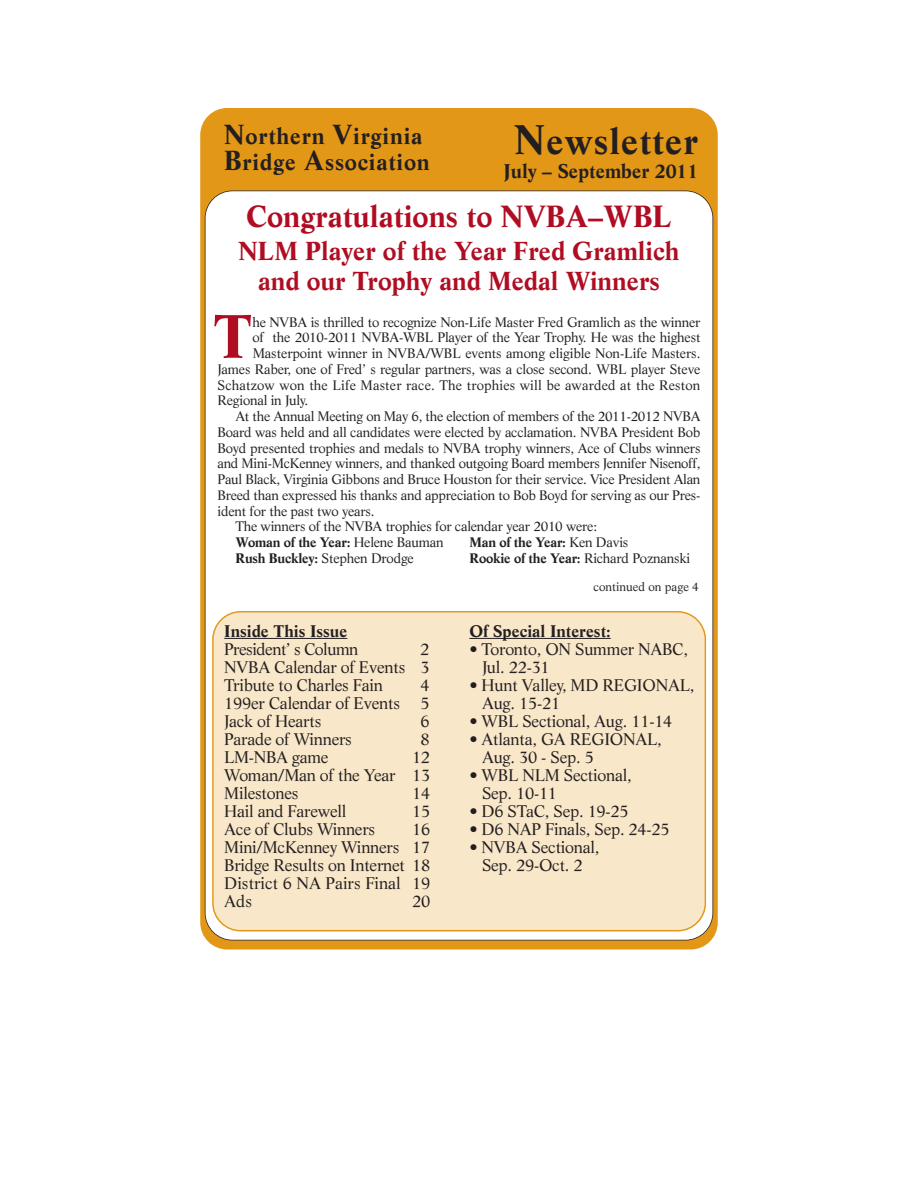
<style>
.page{position:relative;width:918px;height:1188px;background:#fff}
.page>*{position:absolute;margin:0;border:0;box-sizing:border-box;transform-origin:0 0}
.t1{font:700 60px "Life";color:#b00c22}
.t2{font:700 36px "Life";letter-spacing:.03em;color:#231f20}
.t3{font:700 30px "Life";color:#b00c22}
.t4{font:700 25.5px/30.6px "Life";color:#b00c22;text-align:center}
.t5{font:700 22.5px/25.5px "Life";letter-spacing:.035em;color:#231f20}
.t6{font:700 19.5px "Life";color:#231f20}
.t7{font:16.5px/18px "Life";letter-spacing:-.015em;color:#231f20;text-align:justify}
.t8{font:700 16.5px "Life";color:#231f20}
.t9{font:13.5px "Life";letter-spacing:-.015em;color:#231f20}
.t10{font:700 13.5px "Life";letter-spacing:-.015em;color:#231f20}
.t11{font:13.5px "Life";letter-spacing:.01em;color:#231f20}
.t12{font:12px "Life";color:#231f20}
.s1{font-size:27px}
.s2{font-size:40.5px}
.s3{font-weight:400}
.s4{font-weight:700}
</style>
<div class="page">
<div style="left:200px;top:108px;width:518px;height:842px;background:#e39716;border-radius:27px"></div>
<div style="left:205px;top:191px;width:508px;height:749px;background:#fff;border-radius:27px"></div>
<div style="left:212px;top:611px;width:494px;height:320px;background:#f9e7c9"></div>
<hr style="left:224px;top:638px;width:123px;height:1px;background:#231f20">
<hr style="left:469px;top:638px;width:142px;height:1px;background:#231f20">
<h3 class="t5" style="left:224px;top:125px;width:207px"><span class="s1">N</span>orthern <span class="s1">V</span>irginia<br><span class="s1">B</span>ridge <span class="s1">A</span>ssociation</h3>
<h2 class="t2" style="left:515px;top:126px;width:185px"><span class="s2">N</span>ewsletter</h2>
<h3 class="t6" style="left:504px;top:163px;width:196px">July – September 2011</h3>
<h3 class="t3" style="left:246px;top:204px;width:427px">Congratulations to NVBA–WBL</h3>
<h3 class="t4" style="left:239px;top:238px;width:442px">NLM Player of the Year Fred Gramlich and our Trophy and Medal Winners</h3>
<h1 class="t1" style="left:213px;top:312px;width:42px">T</h1>
<p class="t9" style="left:253px;top:316px;width:449px">he NVBA is thrilled to recognize Non-Life Master Fred Gramlich as the winner</p>
<p class="t9" style="left:253px;top:332px;width:449px">of the 2010-2011 NVBA-WBL Player of the Year Trophy. He was the highest</p>
<p class="t9" style="left:253px;top:348px;width:449px">Masterpoint winner in NVBA/WBL events among eligible Non-Life Masters.</p>
<p class="t9" style="left:217px;top:364px;width:484px">James Raber, one of Fred’ s regular partners, was a close second. WBL player Steve</p>
<p class="t11" style="left:217px;top:379px;width:485px">Schatzow won the Life Master race. The trophies will be awarded at the Reston</p>
<p class="t9" style="left:217px;top:395px;width:92px">Regional in July.</p>
<p class="t9" style="left:235px;top:411px;width:467px">At the Annual Meeting on May 6, the election of members of the 2011-2012 NVBA</p>
<p class="t9" style="left:217px;top:427px;width:484px">Board was held and all candidates were elected by acclamation. NVBA President Bob</p>
<p class="t9" style="left:217px;top:442px;width:484px">Boyd presented trophies and medals to NVBA trophy winners, Ace of Clubs winners</p>
<p class="t9" style="left:217px;top:458px;width:485px">and Mini-McKenney winners, and thanked outgoing Board members Jennifer Nisenoff,</p>
<p class="t9" style="left:217px;top:474px;width:484px">Paul Black, Virginia Gibbons and Bruce Houston for their service. Vice President Alan</p>
<p class="t9" style="left:217px;top:490px;width:484px">Breed than expressed his thanks and appreciation to Bob Boyd for serving as our Pres-</p>
<p class="t9" style="left:217px;top:505px;width:159px">ident for the past two years.</p>
<p class="t9" style="left:235px;top:521px;width:363px">The winners of the NVBA trophies for calendar year 2010 were:</p>
<p class="t10" style="left:235px;top:537px;width:210px">Woman of the Year: <span class="s3">Helene Bauman</span></p>
<p class="t10" style="left:469px;top:537px;width:160px">Man of the Year: <span class="s3">Ken Davis</span></p>
<p class="t9" style="left:235px;top:553px;width:180px"><span class="s4">Rush Buckley:</span> Stephen Drodge</p>
<p class="t10" style="left:469px;top:553px;width:222px">Rookie of the Year: <span class="s3">Richard Poznanski</span></p>
<p class="t8" style="left:224px;top:624px;width:125px">Inside This Issue</p>
<p class="t7" style="left:224px;top:641px;width:136px">President’ s Column</p>
<p class="t7" style="left:224px;top:641px;width:207px;text-indent:196px">2<br>NVBA Calendar of Events 3<br>Tribute to Charles Fain</p>
<p class="t7" style="left:224px;top:677px;width:207px;text-indent:196px">4<br>199er Calendar of Events 5<br>Jack of Hearts</p>
<p class="t7" style="left:421px;top:713px;width:11px">6</p>
<p class="t7" style="left:224px;top:731px;width:129px">Parade of Winners</p>
<p class="t7" style="left:421px;top:731px;width:11px">8</p>
<p class="t7" style="left:224px;top:749px;width:106px">LM-NBA game</p>
<p class="t7" style="left:224px;top:749px;width:207px;text-indent:188px">12<br>Woman/Man of the Year 13<br>Milestones</p>
<p class="t7" style="left:412px;top:785px;width:20px">14</p>
<p class="t7" style="left:224px;top:803px;width:124px">Hail and Farewell</p>
<p class="t7" style="left:412px;top:803px;width:20px">15</p>
<p class="t7" style="left:224px;top:821px;width:153px">Ace of Clubs Winners</p>
<p class="t7" style="left:224px;top:821px;width:208px;text-indent:188px">16<br>Mini/McKenney Winners 17<br>Bridge Results on Internet 18<br>District 6 NA Pairs Final 19<br>Ads</p>
<p class="t7" style="left:412px;top:893px;width:20px">20</p>
<p class="t12" style="left:594px;top:582px;width:107px">continued on page 4</p>
<p class="t8" style="left:469px;top:624px;width:143px">Of Special Interest:</p>
<p class="t7" style="left:482px;top:641px;width:207px;text-indent:-13px">• Toronto, ON Summer NABC,<br>Jul. 22-31</p>
<p class="t7" style="left:482px;top:677px;width:214px;text-indent:-13px">• Hunt Valley, MD REGIONAL,<br>Aug. 15-21</p>
<p class="t7" style="left:469px;top:713px;width:205px">• WBL Sectional, Aug. 11-14</p>
<p class="t7" style="left:482px;top:731px;width:181px;text-indent:-13px">• Atlanta, GA REGIONAL,<br>Aug. 30 - Sep. 5</p>
<p class="t7" style="left:482px;top:767px;width:151px;text-indent:-13px">• WBL NLM Sectional,<br>Sep. 10-11</p>
<p class="t7" style="left:469px;top:803px;width:161px">• D6 STaC, Sep. 19-25</p>
<p class="t7" style="left:469px;top:821px;width:202px">• D6 NAP Finals, Sep. 24-25</p>
<p class="t7" style="left:469px;top:839px;width:132px;text-align:center">• NVBA Sectional,<br>Sep. 29-Oct. 2</p>
</div>
